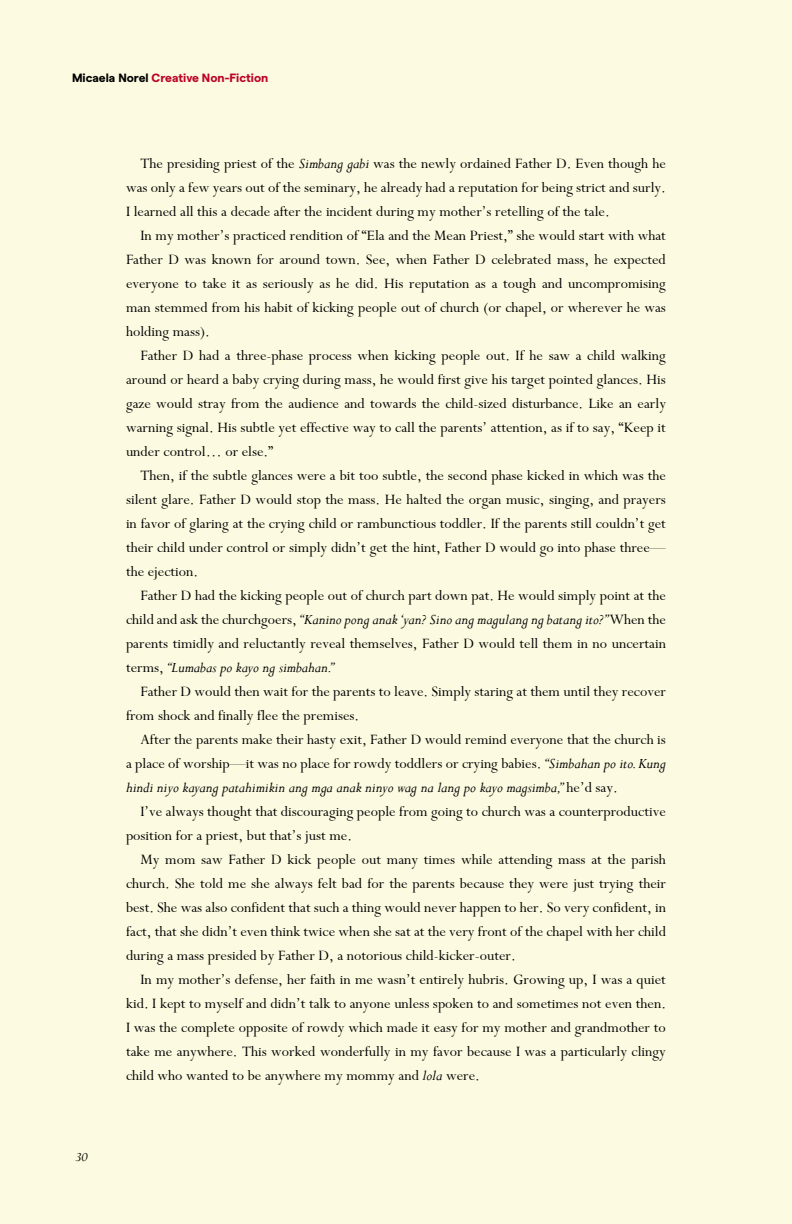
<style>
.page{position:relative;width:792px;height:1224px;background:#fcfae0}
.page>*{position:absolute;margin:0;border:0;box-sizing:border-box;transform-origin:0 0}
.t1{font:16px/24px "Perpetua";color:#000;text-align:justify}
.t2{font:italic 14px "Perpetua";color:#000}
.t3{font:700 12px "Matter";color:#bb0329}
.s1{color:#000}
.s2{font-style:italic}
</style>
<div class="page">
<p class="t3" style="left:72px;top:69px;width:198px"><span class="s1">Micaela Norel</span> Creative Non-Fiction</p>
<p class="t2" style="left:75px;top:1149px;width:15px">30</p>
<p class="t1" style="left:126px;top:153px;width:541px;text-indent:14px">The presiding priest of the <span class="s2">Simbang gabi</span> was the newly ordained Father D. Even though he was only a few years out of the seminary, he already had a reputation for being strict and surly.<br>I learned all this a decade after the incident during my mother’s retelling of the tale.</p>
<p class="t1" style="left:126px;top:225px;width:541px;text-indent:14px">In my mother’s practiced rendition of “Ela and the Mean Priest,” she would start with what Father D was known for around town. See, when Father D celebrated mass, he expected everyone to take it as seriously as he did. His reputation as a tough and uncompromising man stemmed from his habit of kicking people out of church (or chapel, or wherever he was holding mass).</p>
<p class="t1" style="left:126px;top:345px;width:542px;text-indent:14px">Father D had a three-phase process when kicking people out. If he saw a child walking around or heard a baby crying during mass, he would first give his target pointed glances. His gaze would stray from the audience and towards the child-sized disturbance. Like an early warning signal. His subtle yet effective way to call the parents’ attention, as if to say, “Keep it under control… or else.”</p>
<p class="t1" style="left:126px;top:465px;width:541px;text-indent:14px">Then, if the subtle glances were a bit too subtle, the second phase kicked in which was the silent glare. Father D would stop the mass. He halted the organ music, singing, and prayers in favor of glaring at the crying child or rambunctious toddler. If the parents still couldn’t get their child under control or simply didn’t get the hint, Father D would go into phase three— the ejection.</p>
<p class="t1" style="left:126px;top:585px;width:542px;text-indent:14px">Father D had the kicking people out of church part down pat. He would simply point at the child and ask the churchgoers, <span class="s2">“Kanino pong anak ‘yan? Sino ang magulang ng batang ito?”</span> When the parents timidly and reluctantly reveal themselves, Father D would tell them in no uncertain terms, <span class="s2">“Lumabas po kayo ng simbahan.”</span></p>
<p class="t1" style="left:126px;top:681px;width:542px;text-indent:14px">Father D would then wait for the parents to leave. Simply staring at them until they recover from shock and finally flee the premises.</p>
<p class="t1" style="left:126px;top:729px;width:541px;text-indent:14px">After the parents make their hasty exit, Father D would remind everyone that the church is a place of worship—it was no place for rowdy toddlers or crying babies. <span class="s2">“Simbahan po ito. Kung hindi niyo kayang patahimikin ang mga anak ninyo wag na lang po kayo magsimba,”</span> he’d say.</p>
<p class="t1" style="left:126px;top:801px;width:541px;text-indent:14px">I’ve always thought that discouraging people from going to church was a counterproductive position for a priest, but that’s just me.</p>
<p class="t1" style="left:126px;top:849px;width:542px;text-indent:14px">My mom saw Father D kick people out many times while attending mass at the parish church. She told me she always felt bad for the parents because they were just trying their best. She was also confident that such a thing would never happen to her. So very confident, in fact, that she didn’t even think twice when she sat at the very front of the chapel with her child during a mass presided by Father D, a notorious child-kicker-outer.</p>
<p class="t1" style="left:126px;top:969px;width:542px;text-indent:14px">In my mother’s defense, her faith in me wasn’t entirely hubris. Growing up, I was a quiet kid. I kept to myself and didn’t talk to anyone unless spoken to and sometimes not even then.<br>I was the complete opposite of rowdy which made it easy for my mother and grandmother to take me anywhere. This worked wonderfully in my favor because I was a particularly clingy child who wanted to be anywhere my mommy and <span class="s2">lola</span> were.</p>
</div>
